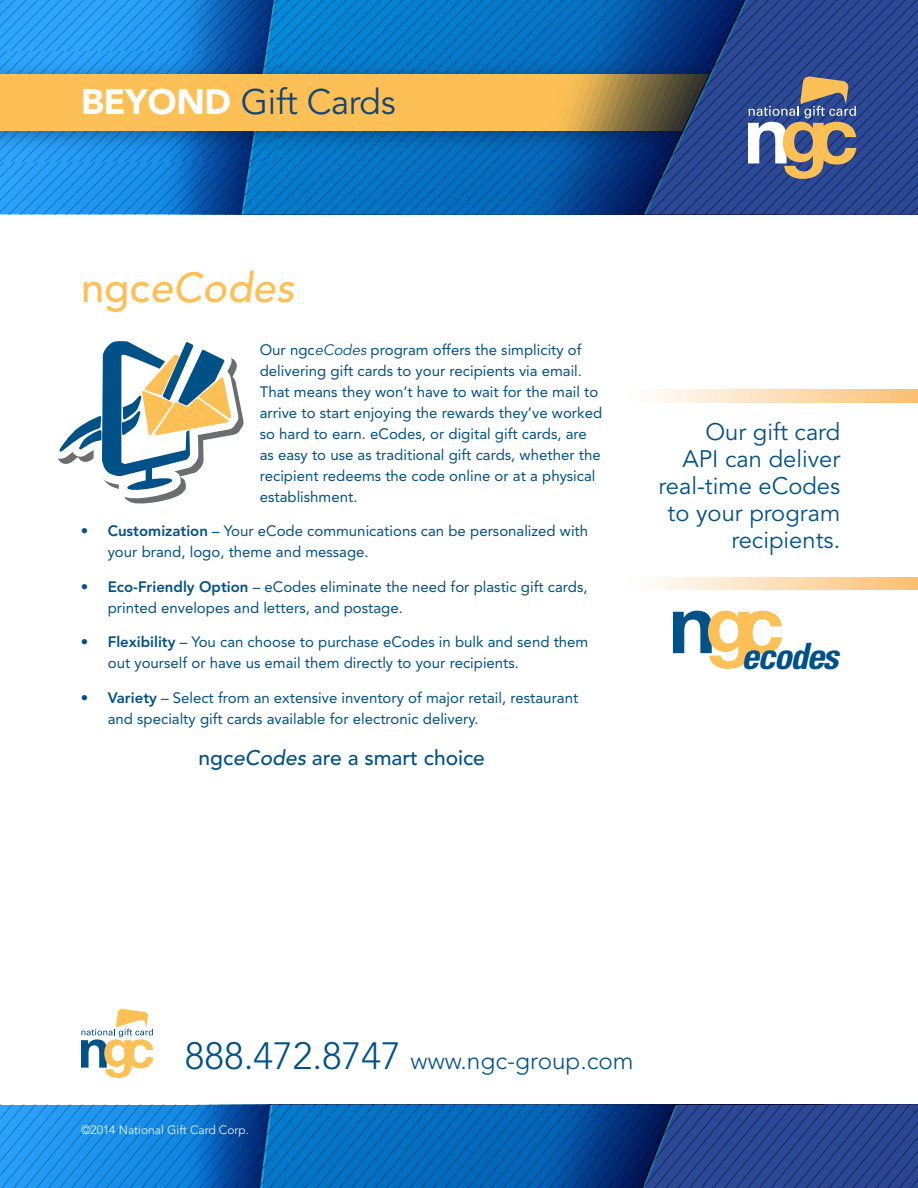
<style>
.page{position:relative;width:918px;height:1188px;background:#fff}
.page>*{position:absolute;margin:0;border:0;box-sizing:border-box;transform-origin:0 0}
.SS_Headline{font:italic 500 41.7px "Avenir";color:#fdc056}
.t1{font:italic 700 condensed 36.3px "Univers";letter-spacing:-.05em;color:#005187}
.t2{font:35.1px "Avenir";letter-spacing:-.01em;color:#144678}
.t3{font:300 24.3px "Avenir";color:#005187}
.Sidebar{font:23.7px/27px "Avenir";color:#005187;text-align:right}
.SS_Body_Copy{font:500 21px "Avenir";color:#005187}
.SS_Body_Copy-2{font:15px/21px "Avenir";color:#005187}
.t4{font:300 12px "Avenir";color:#fff}
.s1{font-weight:900;color:#fff}
.s2{font-style:normal}
.s3{font-style:italic}
.s4{font-weight:800}
.s5{font-size:37.8px}
</style>
<div class="page">
<svg style="left:653px;top:390px;width:265px;height:12px;background:#fdddb5"></svg>
<svg style="left:653px;top:577px;width:265px;height:12px;background:#fdddb5"></svg>
<svg style="left:0;top:0;width:115px;height:214px;background:#279bf2"></svg>
<svg style="left:118px;top:0;width:161px;height:214px;background:#1171c5"></svg>
<img style="left:0;top:52px;width:279px;height:110px">
<div style="left:0;top:74px;width:737px;height:56px;background:#fdc056"></div>
<svg style="left:284px;top:0;width:634px;height:214px"></svg>
<svg style="left:0;top:1105px;width:144px;height:83px;background:#1f92eb"></svg>
<svg style="left:147px;top:1105px;width:165px;height:83px;background:#0768bc"></svg>
<svg style="left:317px;top:1105px;width:601px;height:83px;background:#11509c"></svg>
<svg style="left:81px;top:1009px;width:72px;height:69px"></svg>
<svg style="left:644px;top:0;width:212px;height:214px;background:#384e82"></svg>
<svg style="left:673px;top:611px;width:109px;height:58px"></svg>
<svg style="left:58px;top:341px;width:186px;height:163px"></svg>
<p class="t2" style="left:81px;top:82px;width:316px"><span class="s1">BEYOND</span> Gift Cards</p>
<p class="SS_Headline" style="left:81px;top:263px;width:215px"><span class="s2">ngc</span>eCodes</p>
<p class="SS_Body_Copy-2" style="left:260px;top:339px;width:344px">Our ngc<span class="s3">eCodes</span> program offers the simplicity of delivering gift cards to your recipients via email.<br>That means they won’t have to wait for the mail to arrive to start enjoying the rewards they’ve worked so hard to earn. eCodes, or digital gift cards, are as easy to use as traditional gift cards, whether the recipient redeems the code online or at a physical establishment.</p>
<p class="SS_Body_Copy-2" style="left:108px;top:521px;width:482px;text-indent:-27px"><span class="s4">• Customization</span> – Your eCode communications can be personalized with your brand, logo, theme and message.</p>
<p class="SS_Body_Copy-2" style="left:108px;top:576px;width:481px;text-indent:-27px"><span class="s4">• Eco-Friendly Option</span> – eCodes eliminate the need for plastic gift cards, printed envelopes and letters, and postage.</p>
<p class="SS_Body_Copy-2" style="left:108px;top:632px;width:482px;text-indent:-27px"><span class="s4">• Flexibility</span> – You can choose to purchase eCodes in bulk and send them out yourself or have us email them directly to your recipients.</p>
<p class="SS_Body_Copy-2" style="left:108px;top:687px;width:472px;text-indent:-27px"><span class="s4">• Variety</span> – Select from an extensive inventory of major retail, restaurant and specialty gift cards available for electronic delivery.</p>
<p class="SS_Body_Copy" style="left:199px;top:746px;width:288px">ngc<span class="s3">eCodes</span> are a smart choice</p>
<p class="Sidebar" style="left:658px;top:419px;width:183px">Our gift card<br>API can deliver real-time eCodes to your program recipients.</p>
<p class="t1" style="left:741px;top:634px;width:99px">ecodes</p>
<p class="t3" style="left:185px;top:1047px;width:450px"><span class="s5">888.472.8747</span> www.ngc-group.com</p>
<p class="t4" style="left:81px;top:1122px;width:169px">©2014 National Gift Card Corp.</p>
</div>
